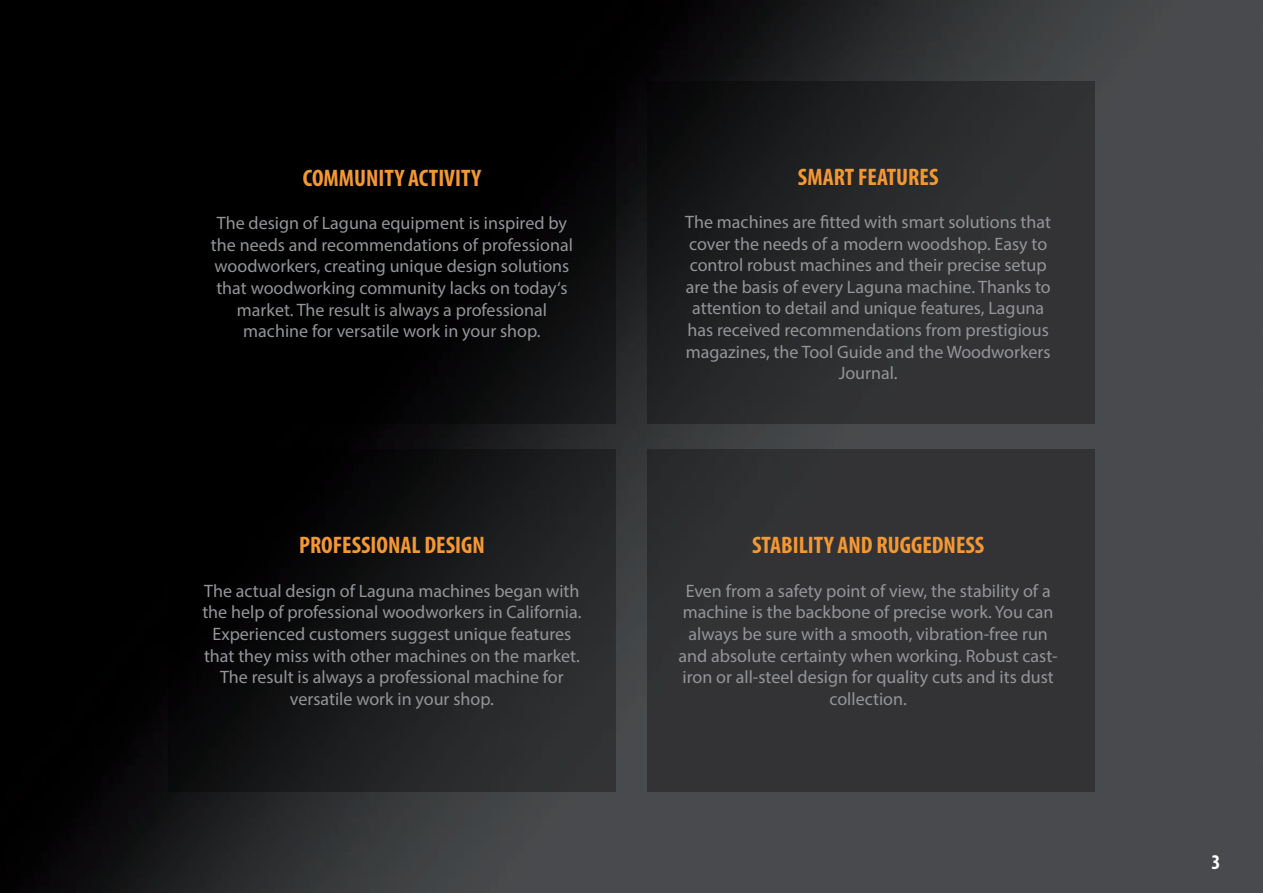
<style>
.page{position:relative;width:1263px;height:893px;background:#fff}
.page>*{position:absolute;margin:0;border:0;box-sizing:border-box;transform-origin:0 0}
.t1{font:700 condensed 24px "Myriad Pro";color:#f39833}
.t2{font:700 condensed 21px "Myriad Pro";color:#fff}
.t3{font:18px/21.6px "Myriad Pro";color:#939598;text-align:center}
</style>
<div class="page">
<img style="left:1px;top:0;width:1262px;height:893px">
<div style="left:169px;top:82px;width:447px;height:342px;background:#000"></div>
<svg style="left:647px;top:82px;width:447px;height:342px;background:#27282a"></svg>
<svg style="left:169px;top:449px;width:447px;height:342px;background:#161618"></svg>
<div style="left:647px;top:449px;width:447px;height:342px;background:#333336"></div>
<img style="left:0;top:0;width:1px;height:893px">
<p class="t1" style="left:303px;top:163px;width:180px">COMMUNITY ACTIVITY</p>
<p class="t3" style="left:211px;top:212px;width:363px">The design of Laguna equipment is inspired by the needs and recommendations of professional woodworkers, creating unique design solutions that woodworking community lacks on today‘s market. The result is always a professional</p>
<p class="t3" style="left:243px;top:320px;width:299px">machine for versatile work in your shop.</p>
<p class="t1" style="left:299px;top:530px;width:187px">PROFESSIONAL DESIGN</p>
<p class="t3" style="left:202px;top:580px;width:381px">The actual design of Laguna machines began with the help of professional woodworkers in California.<br>Experienced customers suggest unique features that they miss with other machines on the market.<br>The result is always a professional machine for versatile work in your shop.</p>
<p class="t1" style="left:798px;top:162px;width:142px">SMART FEATURES</p>
<p class="t3" style="left:685px;top:211px;width:367px">The machines are fitted with smart solutions that cover the needs of a modern woodshop. Easy to control robust machines and their precise setup are the basis of every Laguna machine. Thanks to attention to detail and unique features, Laguna has received recommendations from prestigious magazines, the Tool Guide and the Woodworkers Journal.</p>
<p class="t1" style="left:752px;top:530px;width:234px">STABILITY AND RUGGEDNESS</p>
<p class="t3" style="left:679px;top:580px;width:381px">Even from a safety point of view, the stability of a machine is the backbone of precise work. You can always be sure with a smooth, vibration-free run and absolute certainty when working. Robust cast&shy;iron or all-steel design for quality cuts and its dust collection.</p>
<p class="t2" style="left:1211px;top:849px;width:10px">3</p>
</div>
